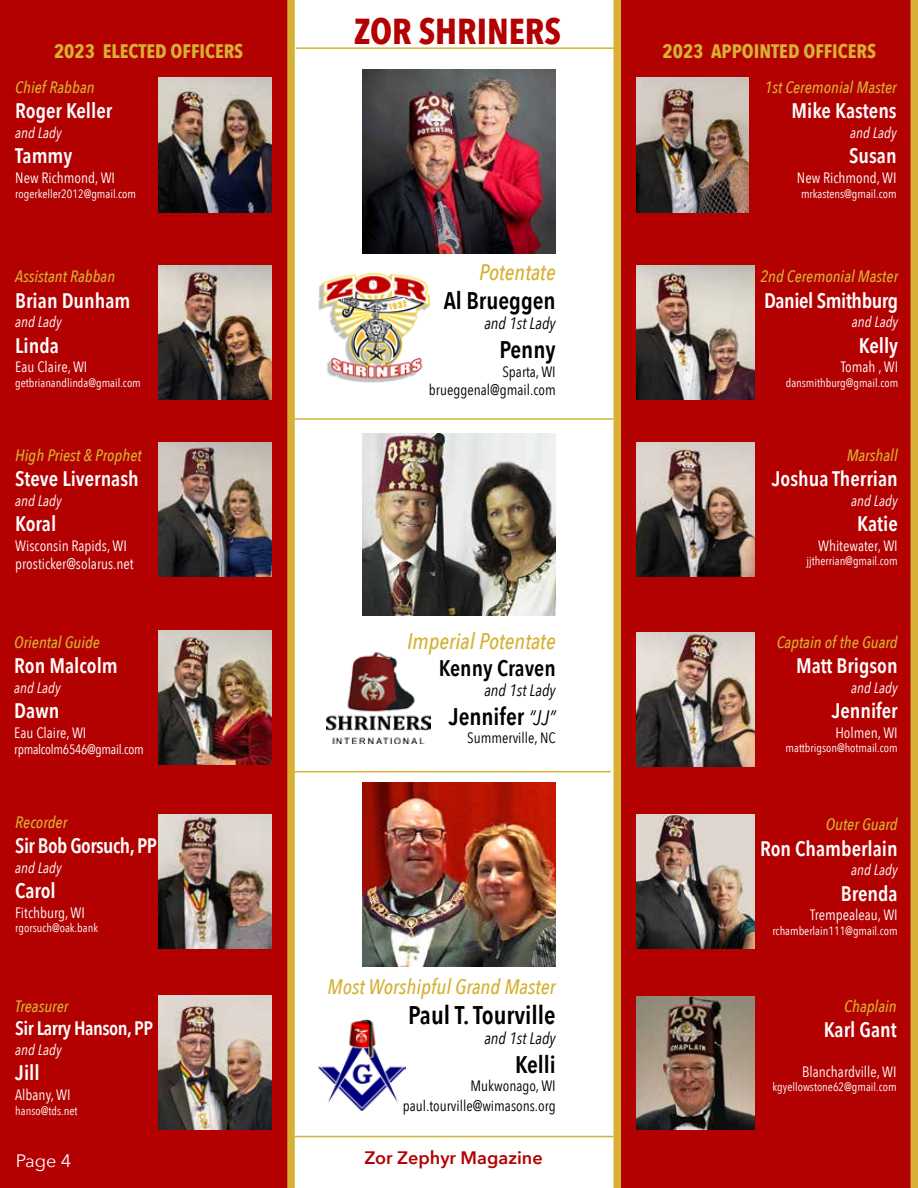
<style>
.page{position:relative;width:918px;height:1188px;background:#fff}
.page>*{position:absolute;margin:0;border:0;box-sizing:border-box;transform-origin:0 0}
.t1{font:700 36px "Avenir Next Condensed";color:#b30101}
.t2{font:600 25.5px "Avenir Next Condensed";color:#000}
.t3{font:600 24px "Avenir Next Condensed";color:#000}
.t4{font:italic 500 22.5px "Avenir Next Condensed";color:#d6b133}
.t5{font:600 22.5px "Avenir Next Condensed";color:#000}
.t6{font:600 21px "Avenir Next Condensed";color:#fff}
.t7{font:italic 500 21px "Avenir Next Condensed";color:#d6b133}
.t8{font:600 21px "Avenir Next Condensed";letter-spacing:-.025em;color:#fff}
.t9{font:600 21px "Avenir Next Condensed";letter-spacing:-.02em;color:#fff}
.t10{font:700 19.5px "Avenir Next Condensed";color:#d6b133}
.t11{font:600 19.5px "Avenir Next Condensed";letter-spacing:-.025em;color:#fff}
.t12{font:600 18px "Avenir Next";color:#b30101}
.t13{font:18px "Avenir Next";color:#fff}
.t14{font:italic 500 16.5px "Avenir Next Condensed";color:#d6b133}
.t15{font:italic 16.5px "Avenir Next Condensed";color:#000}
.t16{font:15px/18px "Avenir Next Condensed";color:#fff}
.t17{font:15px/19.8px "Avenir Next Condensed";color:#000;text-align:right}
.t18{font:italic 15px "Avenir Next Condensed";color:#fff}
.t19{font:13.5px "Avenir Next Condensed";letter-spacing:-.02em;color:#fff}
.t20{font:12px "Avenir Next Condensed";color:#fff}
.s1{font-weight:400;font-style:italic;font-size:21px}
</style>
<div class="page">
<div style="left:0;top:0;width:295px;height:1188px;background:#b30101"></div>
<img style="left:159px;top:78px;width:112px;height:134px">
<svg style="left:614px;top:0;width:304px;height:1188px;background:#b50c04"></svg>
<img style="left:159px;top:814px;width:112px;height:134px">
<img style="left:362px;top:70px;width:194px;height:184px">
<img style="left:362px;top:433px;width:194px;height:183px">
<img style="left:159px;top:630px;width:112px;height:134px">
<img style="left:159px;top:443px;width:112px;height:134px">
<img style="left:159px;top:266px;width:112px;height:134px">
<img style="left:159px;top:996px;width:112px;height:134px">
<img style="left:326px;top:652px;width:105px;height:92px">
<img style="left:319px;top:274px;width:111px;height:109px">
<img style="left:319px;top:1019px;width:87px;height:91px">
<img style="left:362px;top:783px;width:194px;height:183px">
<hr style="left:295px;top:418px;width:319px;height:2px;background:#d6b133">
<hr style="left:296px;top:47px;width:318px;height:2px;background:#d6b133">
<hr style="left:292px;top:771px;width:319px;height:1px;background:#d6b133">
<img style="left:636px;top:78px;width:113px;height:134px">
<img style="left:636px;top:814px;width:119px;height:134px">
<img style="left:636px;top:996px;width:119px;height:133px">
<img style="left:636px;top:632px;width:119px;height:135px">
<img style="left:636px;top:443px;width:119px;height:134px">
<img style="left:636px;top:266px;width:119px;height:134px">
<hr style="left:295px;top:1136px;width:319px;height:1px;background:#d6b133">
<h3 class="t10" style="left:54px;top:39px;width:191px">2023 ELECTED OFFICERS</h3>
<h3 class="t14" style="left:15px;top:78px;width:81px">Chief Rabban</h3>
<h3 class="t6" style="left:15px;top:93px;width:99px">Roger Keller</h3>
<p class="t18" style="left:15px;top:124px;width:48px">and Lady</p>
<h3 class="t6" style="left:15px;top:138px;width:59px">Tammy</h3>
<p class="t16" style="left:15px;top:168px;width:101px">New Richmond, WI</p>
<p class="t20" style="left:15px;top:183px;width:122px">rogerkeller2012@gmail.com</p>
<h3 class="t14" style="left:15px;top:267px;width:101px">Assistant Rabban</h3>
<h3 class="t6" style="left:15px;top:282px;width:117px">Brian Dunham</h3>
<p class="t18" style="left:15px;top:313px;width:48px">and Lady</p>
<h3 class="t6" style="left:15px;top:327px;width:45px">Linda</h3>
<p class="t16" style="left:15px;top:357px;width:74px">Eau Claire, WI</p>
<p class="t20" style="left:15px;top:372px;width:127px">getbrianandlinda@gmail.com</p>
<h3 class="t14" style="left:15px;top:445px;width:128px">High Priest &amp; Prophet</h3>
<h3 class="t6" style="left:15px;top:461px;width:125px">Steve Livernash</h3>
<p class="t18" style="left:15px;top:492px;width:48px">and Lady</p>
<h3 class="t6" style="left:15px;top:506px;width:43px">Koral</h3>
<p class="t16" style="left:15px;top:536px;width:120px">Wisconsin Rapids, WI prosticker@solarus.net</p>
<h3 class="t14" style="left:14px;top:632px;width:87px">Oriental Guide</h3>
<h3 class="t6" style="left:14px;top:648px;width:105px">Ron Malcolm</h3>
<p class="t18" style="left:14px;top:679px;width:48px">and Lady</p>
<h3 class="t6" style="left:14px;top:693px;width:47px">Dawn</h3>
<p class="t16" style="left:14px;top:723px;width:74px">Eau Claire, WI</p>
<p class="t19" style="left:14px;top:738px;width:131px">rpmalcolm6546@gmail.com</p>
<h3 class="t14" style="left:15px;top:812px;width:53px">Recorder</h3>
<h3 class="t8" style="left:15px;top:827px;width:143px">Sir Bob Gorsuch, PP</h3>
<p class="t18" style="left:15px;top:858px;width:48px">and Lady</p>
<h3 class="t6" style="left:15px;top:872px;width:42px">Carol</h3>
<p class="t16" style="left:15px;top:903px;width:71px">Fitchburg, WI</p>
<p class="t20" style="left:15px;top:918px;width:84px">rgorsuch@oak.bank</p>
<h1 class="t1" style="left:354px;top:10px;width:208px">ZOR SHRINERS</h1>
<h3 class="t4" style="left:479px;top:259px;width:78px">Potentate</h3>
<h3 class="t3" style="left:444px;top:280px;width:114px">Al Brueggen</h3>
<h3 class="t15" style="left:484px;top:313px;width:73px">and 1st Lady</h3>
<h3 class="t3" style="left:499px;top:328px;width:58px">Penny</h3>
<p class="t17" style="left:429px;top:362px;width:128px;line-height:18px">Sparta, WI brueggenal@gmail.com</p>
<h3 class="t4" style="left:407px;top:628px;width:150px">Imperial Potentate</h3>
<h3 class="t5" style="left:439px;top:649px;width:118px">Kenny Craven</h3>
<h3 class="t15" style="left:484px;top:680px;width:73px">and 1st Lady</h3>
<h3 class="t3" style="left:449px;top:696px;width:109px">Jennifer <span class="s1">“JJ”</span></h3>
<p class="t17" style="left:467px;top:727px;width:90px">Summerville, NC</p>
<h3 class="t7" style="left:328px;top:974px;width:230px">Most Worshipful Grand Master</h3>
<h2 class="t2" style="left:408px;top:993px;width:149px">Paul T. Tourville</h2>
<h3 class="t15" style="left:484px;top:1028px;width:73px">and 1st Lady</h3>
<h3 class="t3" style="left:515px;top:1044px;width:42px">Kelli</h3>
<p class="t17" style="left:403px;top:1075px;width:155px">Mukwonago, WI paul.tourville@wimasons.org</p>
<h3 class="t14" style="left:15px;top:996px;width:55px">Treasurer</h3>
<h3 class="t11" style="left:15px;top:1012px;width:139px">Sir Larry Hanson, PP</h3>
<p class="t18" style="left:15px;top:1041px;width:48px">and Lady</p>
<h3 class="t6" style="left:15px;top:1055px;width:26px">Jill</h3>
<p class="t16" style="left:15px;top:1085px;width:57px">Albany, WI</p>
<p class="t20" style="left:15px;top:1100px;width:64px">hanso@tds.net</p>
<h3 class="t13" style="left:16px;top:1146px;width:57px">Page 4</h3>
<h3 class="t12" style="left:365px;top:1142px;width:180px">Zor Zephyr Magazine</h3>
<h3 class="t10" style="left:663px;top:39px;width:215px">2023 APPOINTED OFFICERS</h3>
<h3 class="t14" style="left:765px;top:78px;width:134px">1st Ceremonial Master</h3>
<h3 class="t6" style="left:792px;top:93px;width:107px">Mike Kastens</h3>
<p class="t18" style="left:850px;top:124px;width:48px">and Lady</p>
<h3 class="t6" style="left:849px;top:138px;width:49px">Susan</h3>
<p class="t16" style="left:797px;top:168px;width:101px">New Richmond, WI</p>
<p class="t20" style="left:801px;top:183px;width:97px">mrkastens@gmail.com</p>
<h3 class="t14" style="left:760px;top:267px;width:139px">2nd Ceremonial Master</h3>
<h3 class="t9" style="left:764px;top:282px;width:136px">Daniel Smithburg</h3>
<p class="t18" style="left:852px;top:313px;width:48px">and Lady</p>
<h3 class="t6" style="left:859px;top:327px;width:41px">Kelly</h3>
<p class="t16" style="left:841px;top:357px;width:59px">Tomah , WI</p>
<p class="t20" style="left:786px;top:372px;width:114px">dansmithburg@gmail.com</p>
<h3 class="t14" style="left:847px;top:445px;width:53px">Marshall</h3>
<h3 class="t6" style="left:772px;top:461px;width:127px">Joshua Therrian</h3>
<p class="t18" style="left:851px;top:492px;width:48px">and Lady</p>
<h3 class="t6" style="left:857px;top:506px;width:42px">Katie</h3>
<p class="t16" style="left:818px;top:536px;width:81px">Whitewater, WI</p>
<p class="t20" style="left:807px;top:551px;width:93px">jjtherrian@gmail.com</p>
<h3 class="t14" style="left:777px;top:632px;width:122px">Captain of the Guard</h3>
<h3 class="t6" style="left:796px;top:648px;width:103px">Matt Brigson</h3>
<p class="t18" style="left:851px;top:679px;width:48px">and Lady</p>
<h3 class="t6" style="left:832px;top:693px;width:68px">Jennifer</h3>
<p class="t16" style="left:835px;top:723px;width:64px">Holmen, WI</p>
<p class="t20" style="left:786px;top:738px;width:114px">mattbrigson@hotmail.com</p>
<h3 class="t14" style="left:826px;top:815px;width:74px">Outer Guard</h3>
<h3 class="t6" style="left:760px;top:830px;width:139px">Ron Chamberlain</h3>
<p class="t18" style="left:851px;top:861px;width:48px">and Lady</p>
<h3 class="t6" style="left:841px;top:875px;width:58px">Brenda</h3>
<p class="t16" style="left:810px;top:906px;width:89px">Trempealeau, WI</p>
<p class="t20" style="left:772px;top:920px;width:127px">rchamberlain111@gmail.com</p>
<h3 class="t14" style="left:844px;top:996px;width:54px">Chaplain</h3>
<h3 class="t6" style="left:824px;top:1012px;width:75px">Karl Gant</h3>
<p class="t16" style="left:802px;top:1062px;width:96px">Blanchardville, WI</p>
<p class="t20" style="left:773px;top:1077px;width:126px">kgyellowstone62@gmail.com</p>
</div>
